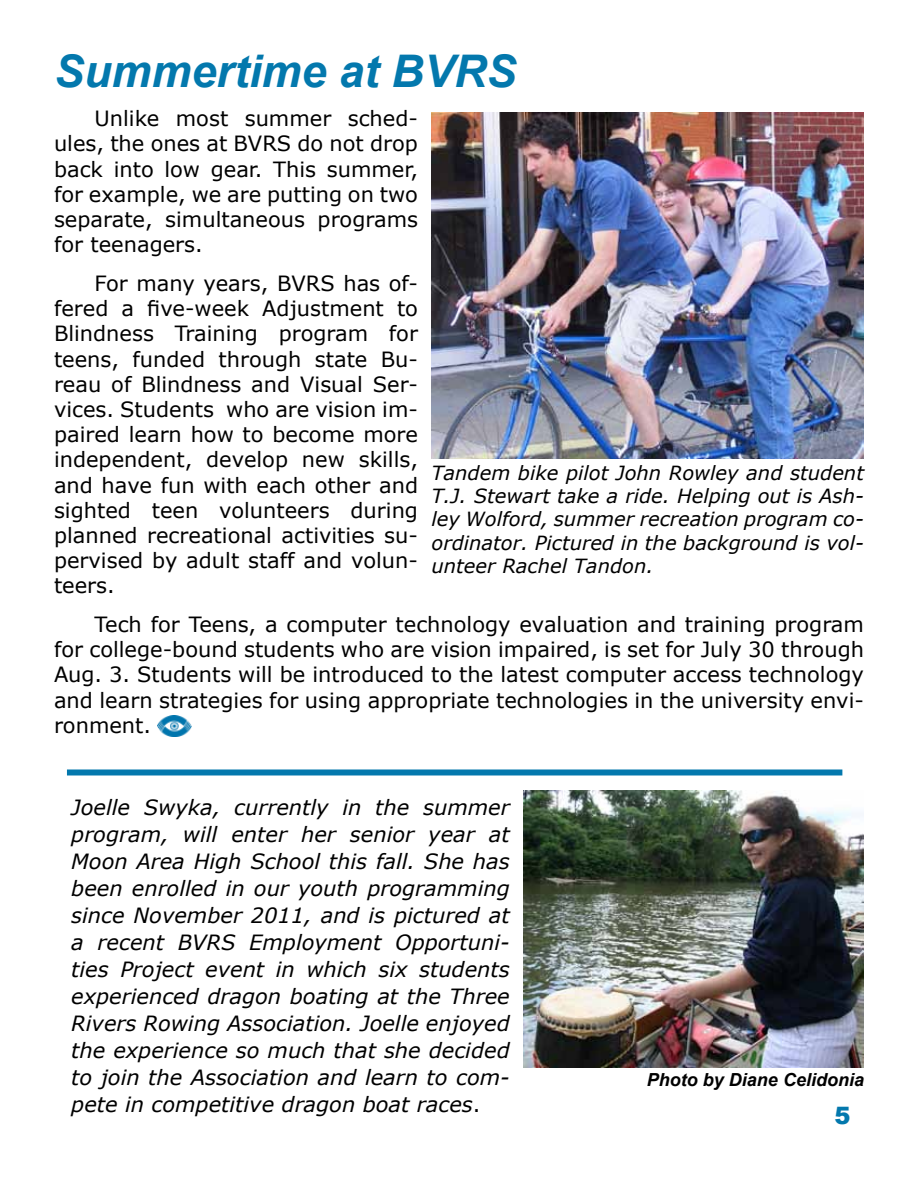
<style>
.page{position:relative;width:918px;height:1188px;background:#fff}
.page>*{position:absolute;margin:0;border:0;box-sizing:border-box;transform-origin:0 0}
.Paragraph_Style_text{font:italic 700 45px "Arial";color:#0378ad}
.Paragraph_Style_text-2{font:900 24px "Arial";color:#0378ad}
.Paragraph_Style_text-3{font:21px/25.2px "Verdana";color:#000;text-align:justify}
.Paragraph_Style_text-4{font:italic 21px/27px "Verdana";color:#000;text-align:justify}
.Paragraph_Style_text-5{font:italic 19.5px/23.4px "Verdana";color:#000;text-align:justify}
.Paragraph_Style_text-6{font:italic 700 18px "Arial";color:#000}
.s1{font-style:normal}
</style>
<div class="page">
<img style="left:432px;top:113px;width:432px;height:345px">
<img style="left:523px;top:791px;width:341px;height:276px">
<div style="left:67px;top:769px;width:775px;height:6px;background:#0378ad"></div>
<img style="left:158px;top:716px;width:33px;height:20px">
<p class="Paragraph_Style_text" style="left:54px;top:41px;width:464px">Summertime at BVRS</p>
<p class="Paragraph_Style_text-3" style="left:54px;top:106px;width:366px;text-indent:40px">Unlike most summer sched&shy;ules, the ones at BVRS do not drop back into low gear. This summer, for example, we are putting on two separate, simultaneous programs for teenagers.</p>
<p class="Paragraph_Style_text-3" style="left:54px;top:270px;width:366px;text-indent:40px">For many years, BVRS has of&shy;fered a five-week Adjustment to Blindness Training program for teens, funded through state Bu&shy;reau of Blindness and Visual Ser&shy;vices. Students who are vision im&shy;paired learn how to become more independent, develop new skills, and have fun with each other and sighted teen volunteers during planned recreational activities su&shy;pervised by adult staff and volun&shy;teers.</p>
<p class="Paragraph_Style_text-3" style="left:54px;top:612px;width:812px;text-indent:40px">Tech for Teens, a computer technology evaluation and training program for college-bound students who are vision impaired, is set for July 30 through Aug. 3. Students will be introduced to the latest computer access technology and learn strategies for using appropriate technologies in the university envi&shy;ronment.</p>
<p class="Paragraph_Style_text-5" style="left:432px;top:461px;width:434px">Tandem bike pilot John Rowley and student T.J. Stewart take a ride. Helping out is Ash&shy;ley Wolford, summer recreation program co&shy;ordinator. Pictured in the background is vol&shy;unteer Rachel Tandon.</p>
<p class="Paragraph_Style_text-4" style="left:71px;top:794px;width:440px">Joelle Swyka, currently in the summer program, will enter her senior year at Moon Area High School this fall. She has been enrolled in our youth programming since November 2011, and is pictured at a recent BVRS Employment Opportuni&shy;ties Project event in which six students experienced dragon boating at the Three Rivers Rowing Association. Joelle enjoyed the experience so much that she decided to join the Association and learn to com&shy;pete in competitive dragon boat races<span class="s1">.</span></p>
<p class="Paragraph_Style_text-6" style="left:647px;top:1068px;width:219px">Photo by Diane Celidonia</p>
<p class="Paragraph_Style_text-2" style="left:834px;top:1098px;width:18px">5</p>
</div>
